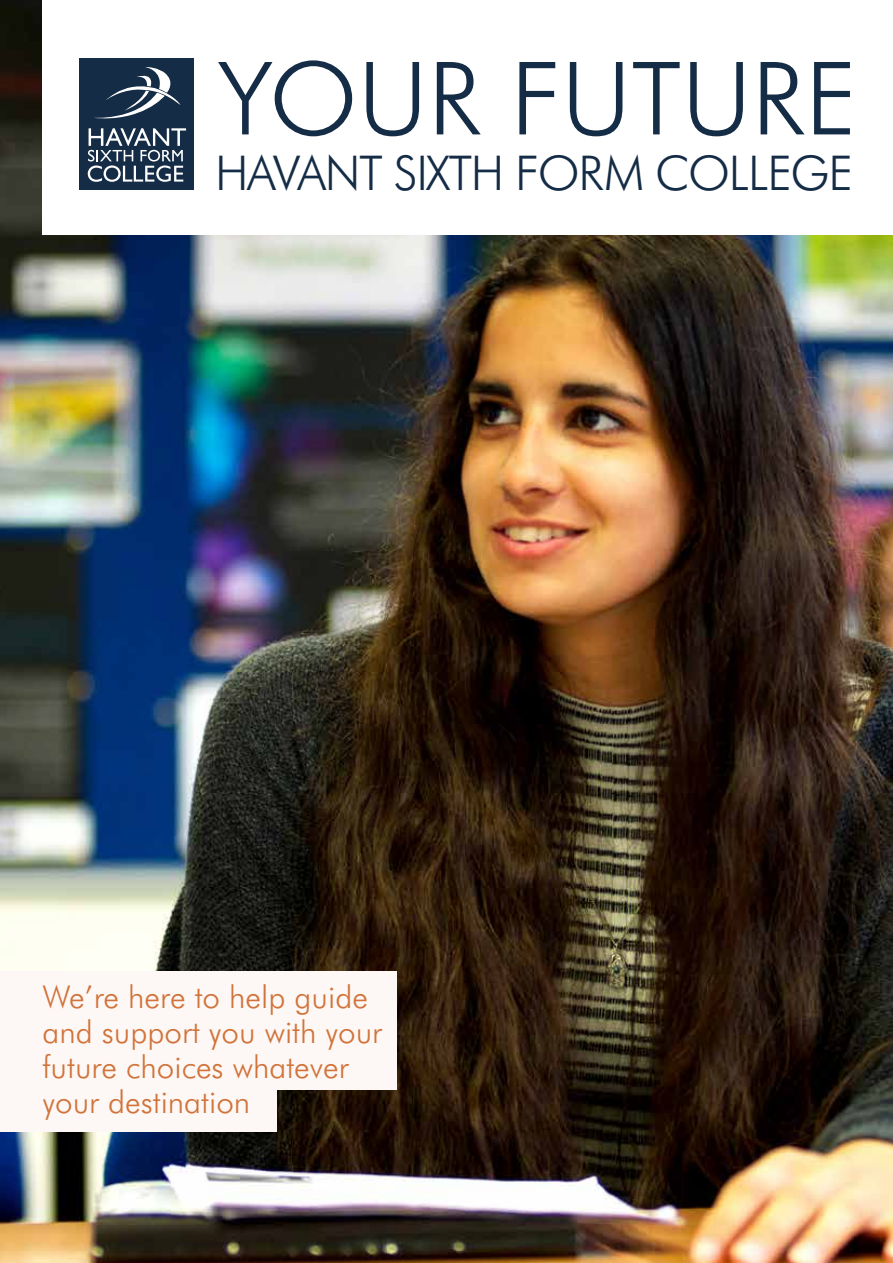
<style>
.page{position:relative;width:893px;height:1263px;background:#fff}
.page>*{position:absolute;margin:0;border:0;box-sizing:border-box;transform-origin:0 0}
.t1{font:300 101.25px "Futura BT";color:#142c46}
.t2{font:300 48px "Futura BT";letter-spacing:-.03em;color:#142c46}
.t3{font:300 31.5px/34.8px "Futura BT";color:#d1733a}
</style>
<div class="page">
<img style="left:0;top:0;width:893px;height:1263px">
<div style="left:43px;top:0;width:850px;height:235px;background:#fff"></div>
<div style="left:80px;top:59px;width:114px;height:131px;background:#142c46"></div>
<svg style="left:88px;top:67px;width:98px;height:115px"></svg>
<div style="left:0;top:972px;width:397px;height:118px;background:#fdf8f5"></div>
<div style="left:0;top:1037px;width:276px;height:95px;background:#fdf8f5"></div>
<h1 class="t1" style="left:218px;top:37px;width:641px">YOUR FUTURE</h1>
<h2 class="t2" style="left:215px;top:144px;width:639px">HAVANT SIXTH FORM COLLEGE</h2>
<p class="t3" style="left:43px;top:979px;width:341px">We’re here to help guide and support you with your future choices whatever your destination</p>
</div>
